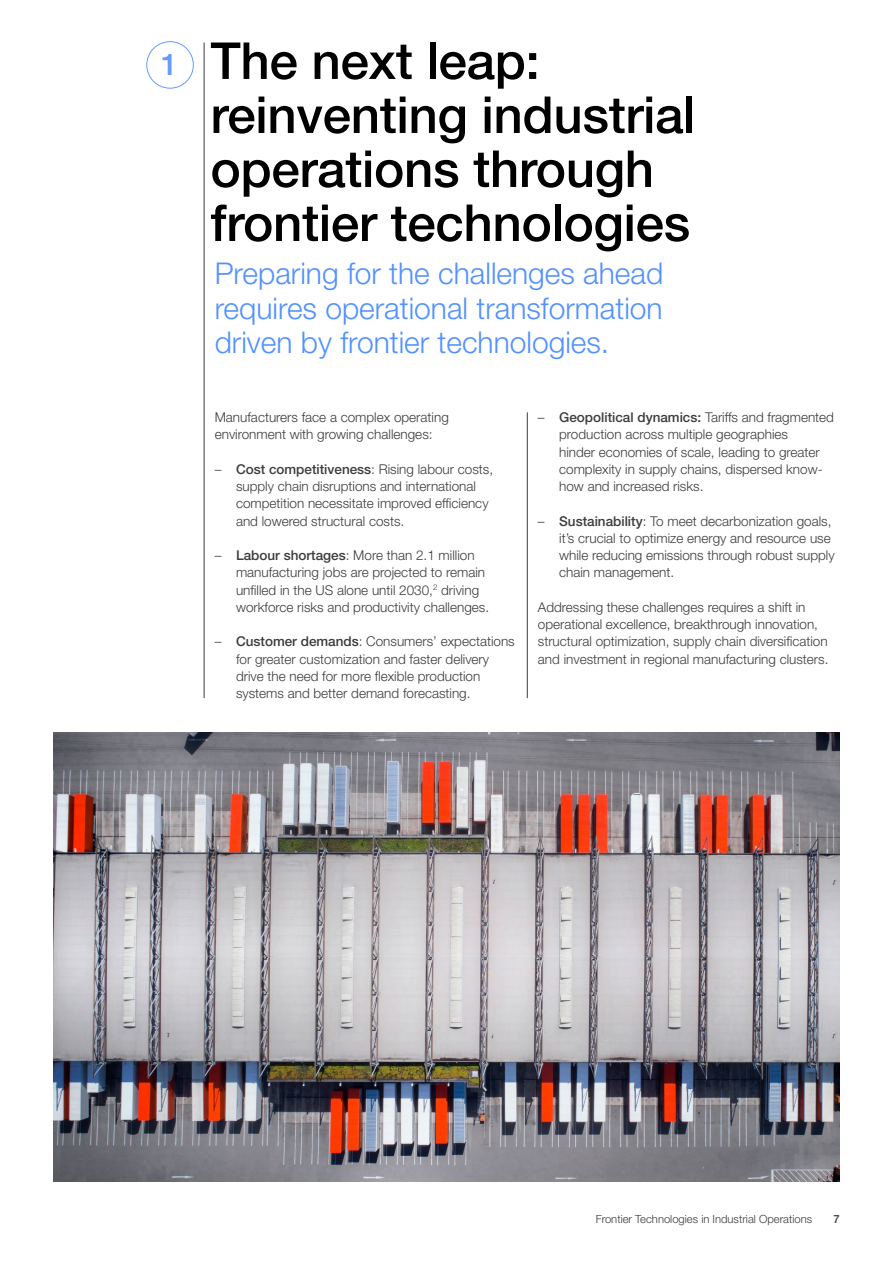
<style>
.page{position:relative;width:893px;height:1263px;background:#fff}
.page>*{position:absolute;margin:0;border:0;box-sizing:border-box;transform-origin:0 0}
.t1{font:500 51px/54px "Helvetica Neue LT Pro";letter-spacing:-.005em;color:#000}
.t2{font:300 30px/34.5px "Helvetica Neue LT Pro";color:#5291ff;text-align:justify}
.t3{font:500 30px "Helvetica Neue LT Pro";color:#639cff}
.t4{font:300 13.5px/17.2px "Helvetica Neue LT Pro";color:#3c3c3b}
.t5{font:300 11.25px "Helvetica Neue LT Pro";color:#3c3c3b}
.t6{font:500 11.25px "Helvetica Neue LT Pro";color:#3c3c3b}
.s1{font-weight:500}
</style>
<div class="page">
<hr style="left:204px;top:42px;width:1px;height:656px;background:#3c3c3b">
<div style="left:147px;top:41px;width:47px;height:47px;border:1px solid #639cff;border-radius:50%"></div>
<hr style="left:527px;top:412px;width:1px;height:286px;background:#3c3c3b">
<img style="left:53px;top:733px;width:787px;height:448px">
<h2 class="t3" style="left:161px;top:46px;width:18px">1</h2>
<h1 class="t1" style="left:210px;top:33px;width:487px">The next leap: reinventing industrial operations through frontier technologies</h1>
<h2 class="t2" style="left:215px;top:255px;width:450px">Preparing for the challenges ahead requires operational transformation driven by frontier technologies.</h2>
<p class="t4" style="left:215px;top:408px;width:236px">Manufacturers face a complex operating environment with growing challenges:</p>
<p class="t4" style="left:236px;top:460px;width:259px;text-indent:-21px">– <span class="s1">Cost competitiveness</span>: Rising labour costs, supply chain disruptions and international competition necessitate improved efficiency and lowered structural costs.</p>
<p class="t4" style="left:236px;top:546px;width:255px;text-indent:-21px">– <span class="s1">Labour shortages</span>: More than 2.1 million manufacturing jobs are projected to remain unfilled in the US alone until 2030,<sup>2</sup> driving workforce risks and productivity challenges.</p>
<p class="t4" style="left:236px;top:633px;width:280px;text-indent:-21px">– <span class="s1">Customer demands</span>: Consumers’ expectations for greater customization and faster delivery drive the need for more flexible production systems and better demand forecasting.</p>
<p class="t4" style="left:559px;top:408px;width:276px;text-indent:-21px">– <span class="s1">Geopolitical dynamics:</span> Tariffs and fragmented production across multiple geographies<br>hinder economies of scale, leading to greater complexity in supply chains, dispersed know&shy;how and increased risks.</p>
<p class="t4" style="left:559px;top:512px;width:277px;text-indent:-21px">– <span class="s1">Sustainability</span>: To meet decarbonization goals, it’s crucial to optimize energy and resource use while reducing emissions through robust supply chain management.</p>
<p class="t4" style="left:538px;top:598px;width:292px">Addressing these challenges requires a shift in operational excellence, breakthrough innovation, structural optimization, supply chain diversification and investment in regional manufacturing clusters.</p>
<p class="t5" style="left:596px;top:1212px;width:218px">Frontier Technologies in Industrial Operations</p>
<p class="t6" style="left:834px;top:1212px;width:8px">7</p>
</div>
